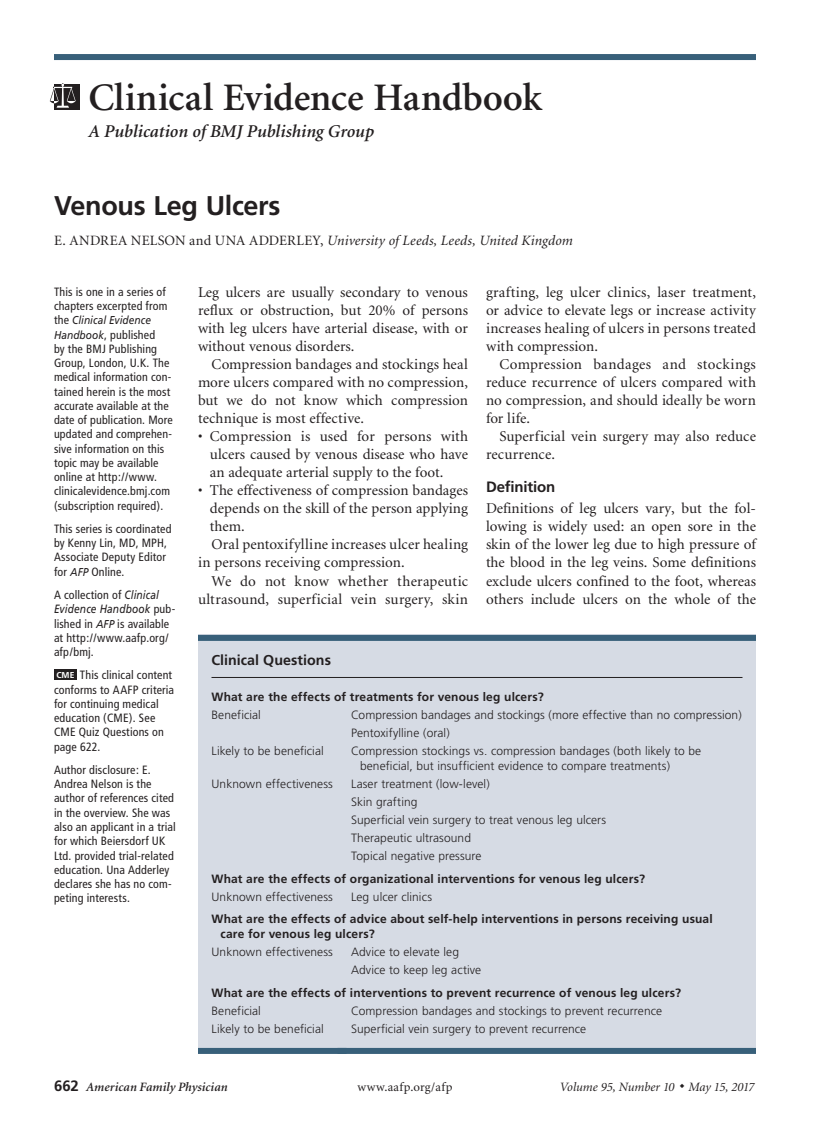
<style>
.page{position:relative;width:837px;height:1135px;background:#fff}
.page>*{position:absolute;margin:0;border:0;box-sizing:border-box;transform-origin:0 0}
.department_name{font:600 39px "Minion";letter-spacing:-.005em;color:#231f20}
.article_title{font:700 27px "Frutiger";letter-spacing:-.015em;color:#231f20}
.department_descripti{font:italic 600 18px "Minion";color:#231f20}
.body_text{font:15px/18px "Minion";letter-spacing:.01em;color:#231f20;text-align:justify}
.body_noindent{font:15px/18px "Minion";color:#231f20;text-align:justify}
.head1{font:700 15px "Frutiger";letter-spacing:-.01em;color:#231f20}
.byline{font:italic 14.25px "Minion";letter-spacing:.005em;color:#231f20}
.table_title{font:700 14.25px "Frutiger";letter-spacing:.005em;color:#231f20}
.t1{font:italic 12.75px "Minion";color:#231f20}
.t2{font:italic 600 12.75px "Minion";letter-spacing:.005em;color:#231f20}
.t3{font:12.75px "Minion";letter-spacing:.03em;color:#231f20}
.blurb{font:condensed 12px/14.2px "Frutiger";letter-spacing:.01em;color:#231f20}
.table_data{font:300 12px/15px "Frutiger";letter-spacing:.005em;color:#231f20}
.table_data-2{font:700 12px/15px "Frutiger";letter-spacing:.015em;color:#231f20}
.table_data_rule{font:300 12px "Frutiger";letter-spacing:.005em;color:#231f20}
.blurb-2{font:italic 11.4px "Frutiger";color:#231f20;scale:.89 1}
.t4{font:700 8.55px "Frutiger";color:#fff}
.s1{font-style:normal}
.s2{font-style:normal;font-stretch:condensed;font-size:12px}
.s3{font-style:italic;font-stretch:normal;font-size:11.4px}
.s4{font-style:italic;font-stretch:normal}
.s5{font-family:"Frutiger";font-weight:700;font-style:normal;font-size:15px}
</style>
<div class="page">
<div style="left:54px;top:669px;width:23px;height:10px;background:#231f20"></div>
<div style="left:198px;top:634px;width:558px;height:419px;background:#d6dbe4"></div>
<div style="left:198px;top:634px;width:558px;height:6px;background:#38607a"></div>
<hr style="left:212px;top:677px;width:530px;height:1px;background:#231f20">
<div style="left:198px;top:1047px;width:148px;height:6px;background:#38607a"></div>
<div style="left:338px;top:1047px;width:418px;height:6px;background:#38607a"></div>
<div style="left:54px;top:54px;width:702px;height:6px;background:#38607a"></div>
<div style="left:54px;top:85px;width:26px;height:25px;background:#231f20"></div>
<svg style="left:50px;top:84px;width:26px;height:24px"></svg>
<p class="department_name" style="left:88px;top:77px;width:455px">Clinical Evidence Handbook</p>
<p class="department_descripti" style="left:88px;top:122px;width:287px">A Publication of BMJ Publishing Group</p>
<p class="article_title" style="left:54px;top:190px;width:228px">Venous Leg Ulcers</p>
<p class="byline" style="left:54px;top:233px;width:520px"><span class="s1">E. ANDREA NELSON and UNA ADDERLEY,</span> University of Leeds, Leeds, United Kingdom</p>
<p class="blurb" style="left:54px;top:284px;width:115px">This is one in a series of chapters excerpted from</p>
<p class="blurb-2" style="left:54px;top:313px;width:111px"><span class="s2">the</span> Clinical Evidence</p>
<p class="blurb" style="left:54px;top:327px;width:120px"><span class="s3">Handbook</span>, published<br>by the BMJ Publishing<br>Group, London, U.K. The medical information con&shy;tained herein is the most accurate available at the date of publication. More updated and comprehen&shy;sive information on this topic may be available online at http://www. clinicalevidence.bmj.com (subscription required).</p>
<p class="blurb" style="left:54px;top:521px;width:119px">This series is coordinated by Kenny Lin, MD, MPH,<br>Associate Deputy Editor for <span class="s3">AFP</span> Online.</p>
<p class="blurb" style="left:54px;top:587px;width:123px">A collection of <span class="s4">Clinical<br>Evidence Handbook</span> pub&shy;lished in <span class="s3">AFP</span> is available at http://www.aafp.org/ afp/bmj.</p>
<p class="t4" style="left:56px;top:669px;width:20px">CME</p>
<p class="body_noindent" style="left:198px;top:284px;width:272px">Leg ulcers are usually secondary to venous reflux or obstruction, but 20% of persons with leg ulcers have arterial disease, with or without venous disorders.</p>
<p class="body_text" style="left:198px;top:356px;width:271px;text-indent:14px">Compression bandages and stockings heal more ulcers compared with no compression, but we do not know which compression technique is most effective.</p>
<p class="body_noindent" style="left:210px;top:428px;width:260px;text-indent:-12px">• Compression is used for persons with ulcers caused by venous disease who have an adequate arterial supply to the foot.</p>
<p class="body_noindent" style="left:210px;top:482px;width:260px;text-indent:-12px">• The effectiveness of compression bandages depends on the skill of the person applying them.</p>
<p class="body_text" style="left:198px;top:536px;width:272px;text-indent:14px">Oral pentoxifylline increases ulcer healing in persons receiving compression.</p>
<p class="body_text" style="left:198px;top:572px;width:272px;text-align:right">We do not know whether therapeutic ultrasound, superficial vein surgery, skin</p>
<p class="body_text" style="left:486px;top:284px;width:271px">grafting, leg ulcer clinics, laser treatment, or advice to elevate legs or increase activity increases healing of ulcers in persons treated with compression.</p>
<p class="body_text" style="left:486px;top:356px;width:272px;text-indent:14px">Compression bandages and stockings reduce recurrence of ulcers compared with no compression, and should ideally be worn for life.</p>
<p class="body_text" style="left:486px;top:428px;width:271px;text-indent:14px">Superficial vein surgery may also reduce recurrence.</p>
<p class="head1" style="left:486px;top:478px;width:71px">Definition</p>
<p class="body_noindent" style="left:486px;top:500px;width:272px">Definitions of leg ulcers vary, but the fol&shy;lowing is widely used: an open sore in the skin of the lower leg due to high pressure of the blood in the leg veins. Some definitions exclude ulcers confined to the foot, whereas others include ulcers on the whole of the</p>
<p class="table_title" style="left:212px;top:651px;width:121px">Clinical Questions</p>
<p class="table_data-2" style="left:212px;top:689px;width:334px">What are the effects of treatments for venous leg ulcers?</p>
<p class="table_data" style="left:212px;top:707px;width:51px">Beneficial</p>
<p class="table_data" style="left:351px;top:707px;width:392px">Compression bandages and stockings (more effective than no compression)</p>
<p class="table_data" style="left:351px;top:725px;width:100px">Pentoxifylline (oral)</p>
<p class="table_data" style="left:212px;top:743px;width:114px">Likely to be beneficial</p>
<p class="table_data" style="left:360px;top:743px;width:343px;text-indent:-9px">Compression stockings vs. compression bandages (both likely to be beneficial, but insufficient evidence to compare treatments)</p>
<p class="table_data" style="left:212px;top:776px;width:123px">Unknown effectiveness</p>
<p class="table_data" style="left:351px;top:776px;width:140px">Laser treatment (low-level)</p>
<p class="table_data" style="left:351px;top:794px;width:68px">Skin grafting</p>
<p class="table_data" style="left:351px;top:812px;width:257px">Superficial vein surgery to treat venous leg ulcers</p>
<p class="table_data" style="left:351px;top:830px;width:122px">Therapeutic ultrasound</p>
<p class="table_data" style="left:351px;top:848px;width:132px">Topical negative pressure</p>
<p class="table_data-2" style="left:212px;top:870px;width:435px">What are the effects of organizational interventions for venous leg ulcers?</p>
<p class="table_data" style="left:212px;top:889px;width:123px">Unknown effectiveness</p>
<p class="table_data" style="left:351px;top:889px;width:83px">Leg ulcer clinics</p>
<p class="table_data-2" style="left:220px;top:911px;width:494px;text-indent:-9px">What are the effects of advice about self-help interventions in persons receiving usual care for venous leg ulcers?</p>
<p class="table_data" style="left:212px;top:944px;width:123px">Unknown effectiveness</p>
<p class="table_data" style="left:351px;top:944px;width:110px">Advice to elevate leg</p>
<p class="table_data" style="left:351px;top:962px;width:132px">Advice to keep leg active</p>
<p class="table_data-2" style="left:212px;top:984px;width:471px">What are the effects of interventions to prevent recurrence of venous leg ulcers?</p>
<p class="table_data" style="left:212px;top:1003px;width:51px">Beneficial</p>
<p class="table_data" style="left:351px;top:1003px;width:313px">Compression bandages and stockings to prevent recurrence</p>
<p class="table_data_rule" style="left:212px;top:1021px;width:114px">Likely to be beneficial</p>
<p class="table_data_rule" style="left:351px;top:1021px;width:237px">Superficial vein surgery to prevent recurrence</p>
<p class="blurb" style="left:54px;top:668px;width:122px;text-indent:26px">This clinical content conforms to AAFP criteria for continuing medical education (CME). See<br>CME Quiz Questions on page 622.</p>
<p class="blurb" style="left:54px;top:762px;width:123px">Author disclosure: E.<br>Andrea Nelson is the author of references cited in the overview. She was also an applicant in a trial for which Beiersdorf UK<br>Ltd. provided trial-related education. Una Adderley declares she has no com&shy;peting interests.</p>
<p class="t2" style="left:54px;top:1080px;width:175px"><span class="s5">662</span> American Family Physician</p>
<p class="t3" style="left:357px;top:1080px;width:97px">www.aafp.org/afp</p>
<p class="t1" style="left:560px;top:1080px;width:196px">Volume 95, Number 10 ◆ May 15, 2017</p>
</div>
